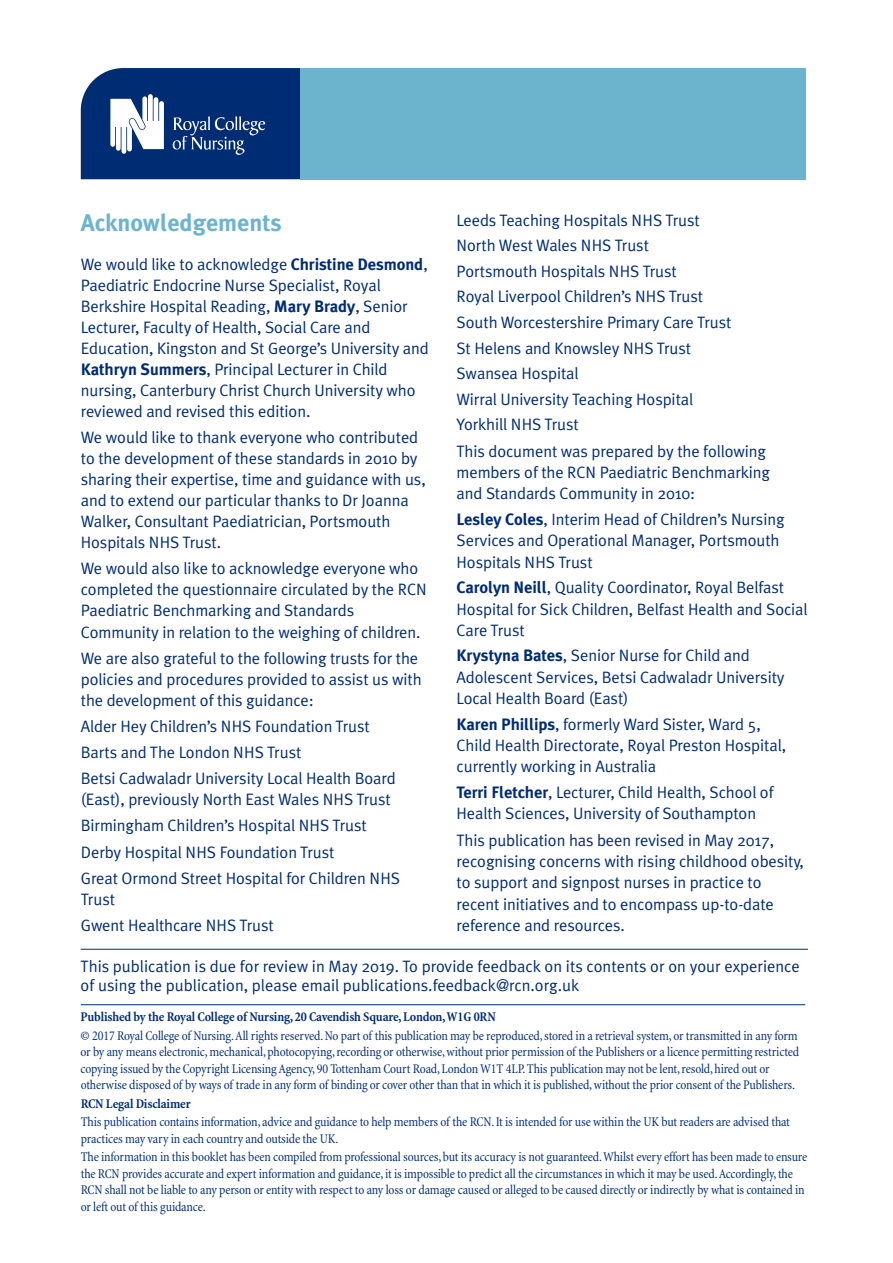
<style>
.page{position:relative;width:893px;height:1263px;background:#fff}
.page>*{position:absolute;margin:0;border:0;box-sizing:border-box;transform-origin:0 0}
.t1{font:700 24px "Meta Plus";color:#6cb4ce}
.t2{font:16.5px/21px "Meta Plus Normal";letter-spacing:-.005em;color:#002c74}
.t3{font:condensed 13.5px/16.5px "Minion";letter-spacing:-.015em;color:#002c74}
.t4{font:700 condensed 13.5px "Minion";letter-spacing:-.015em;color:#002c74}
.s1{font-family:"Meta Plus";font-weight:700}
</style>
<div class="page">
<svg style="left:81px;top:68px;width:219px;height:111px;background:#234987"></svg>
<div style="left:300px;top:68px;width:505px;height:111px;background:#6cb4ce"></div>
<hr style="left:81px;top:1004px;width:724px;height:1px;background:#002c74">
<hr style="left:81px;top:949px;width:727px;height:1px;background:#002c74">
<h1 class="t1" style="left:81px;top:209px;width:203px">Acknowledgements</h1>
<p class="t2" style="left:81px;top:253px;width:350px">We would like to acknowledge <span class="s1">Christine Desmond</span>, Paediatric Endocrine Nurse Specialist, Royal Berkshire Hospital Reading, <span class="s1">Mary Brady</span>, Senior Lecturer, Faculty of Health, Social Care and Education, Kingston and St George’s University and <span class="s1">Kathryn Summers</span>, Principal Lecturer in Child nursing, Canterbury Christ Church University who reviewed and revised this edition.</p>
<p class="t2" style="left:81px;top:427px;width:346px">We would like to thank everyone who contributed to the development of these standards in 2010 by sharing their expertise, time and guidance with us, and to extend our particular thanks to Dr Joanna Walker, Consultant Paediatrician, Portsmouth Hospitals NHS Trust.</p>
<p class="t2" style="left:81px;top:558px;width:347px">We would also like to acknowledge everyone who completed the questionnaire circulated by the RCN Paediatric Benchmarking and Standards Community in relation to the weighing of children.</p>
<p class="t2" style="left:81px;top:647px;width:342px">We are also grateful to the following trusts for the policies and procedures provided to assist us with the development of this guidance:</p>
<p class="t2" style="left:81px;top:713px;width:317px;line-height:26.1px">Alder Hey Children’s NHS Foundation Trust<br>Barts and The London NHS Trust<br>Betsi Cadwaladr University Local Health Board</p>
<p class="t2" style="left:81px;top:786px;width:321px;line-height:26.1px">(East), previously North East Wales NHS Trust Birmingham Children’s Hospital NHS Trust Derby Hospital NHS Foundation Trust<br>Great Ormond Street Hospital for Children NHS</p>
<p class="t2" style="left:81px;top:886px;width:194px;line-height:26.1px">Trust<br>Gwent Healthcare NHS Trust</p>
<p class="t2" style="left:457px;top:207px;width:311px;line-height:25.7px">Leeds Teaching Hospitals NHS Trust<br>North West Wales NHS Trust<br>Portsmouth Hospitals NHS Trust<br>Royal Liverpool Children’s NHS Trust<br>South Worcestershire Primary Care Trust<br>St Helens and Knowsley NHS Trust<br>Swansea Hospital<br>Wirral University Teaching Hospital<br>Yorkhill NHS Trust<br>This document was prepared by the following</p>
<p class="t2" style="left:457px;top:462px;width:315px">members of the RCN Paediatric Benchmarking and Standards Community in 2010:</p>
<p class="t2" style="left:457px;top:509px;width:329px"><span class="s1">Lesley Coles</span>, Interim Head of Children’s Nursing<br>Services and Operational Manager, Portsmouth<br>Hospitals NHS Trust</p>
<p class="t2" style="left:457px;top:577px;width:353px"><span class="s1">Carolyn Neill</span>, Quality Coordinator, Royal Belfast<br>Hospital for Sick Children, Belfast Health and Social<br>Care Trust</p>
<p class="t2" style="left:457px;top:645px;width:330px"><span class="s1">Krystyna Bates</span>, Senior Nurse for Child and<br>Adolescent Services, Betsi Cadwaladr University<br>Local Health Board (East)</p>
<p class="t2" style="left:457px;top:713px;width:331px"><span class="s1">Karen Phillips</span>, formerly Ward Sister, Ward 5,<br>Child Health Directorate, Royal Preston Hospital, currently working in Australia</p>
<p class="t2" style="left:457px;top:781px;width:319px"><span class="s1">Terri Fletcher</span>, Lecturer, Child Health, School of<br>Health Sciences, University of Southampton</p>
<p class="t2" style="left:457px;top:829px;width:349px">This publication has been revised in May 2017, recognising concerns with rising childhood obesity, to support and signpost nurses in practice to recent initiatives and to encompass up-to-date reference and resources.</p>
<p class="t2" style="left:81px;top:956px;width:721px;line-height:19.5px">This publication is due for review in May 2019. To provide feedback on its contents or on your experience of using the publication, please email publications.feedback@rcn.org.uk</p>
<p class="t4" style="left:81px;top:1011px;width:417px">Published by the Royal College of Nursing, 20 Cavendish Square,London,W1G 0RN</p>
<p class="t3" style="left:81px;top:1028px;width:720px">© 2017 Royal College of Nursing.All rights reserved.No part of this publication may be reproduced,stored in a retrieval system, or transmitted in any form or by any means electronic,mechanical,photocopying,recording or otherwise,without prior permission of the Publishers or a licence permitting restricted copying issued by the Copyright LicensingAgency, 90 Tottenham Court Road,London W1T 4LP.This publication may not be lent,resold,hired out or otherwise disposed of by ways of trade in any form of binding or cover other than that in which it is published,without the prior consent of the Publishers.</p>
<p class="t4" style="left:81px;top:1098px;width:112px">RCN Legal Disclaimer</p>
<p class="t3" style="left:81px;top:1115px;width:711px">This publication contains information, advice and guidance to help members of the RCN.It is intended for use within the UK but readers are advised that practices may vary in each country and outside the UK.</p>
<p class="t3" style="left:81px;top:1150px;width:728px">The information in this booklet has been compiled from professional sources,but its accuracy is not guaranteed.Whilst every effort has been made to ensure the RCN provides accurate and expert information and guidance,it is impossible to predict all the circumstances in which it may be used.Accordingly,the RCN shall not be liable to any person or entity with respect to any loss or damage caused or alleged to be caused directly or indirectly by what is contained in or left out of this guidance.</p>
</div>
